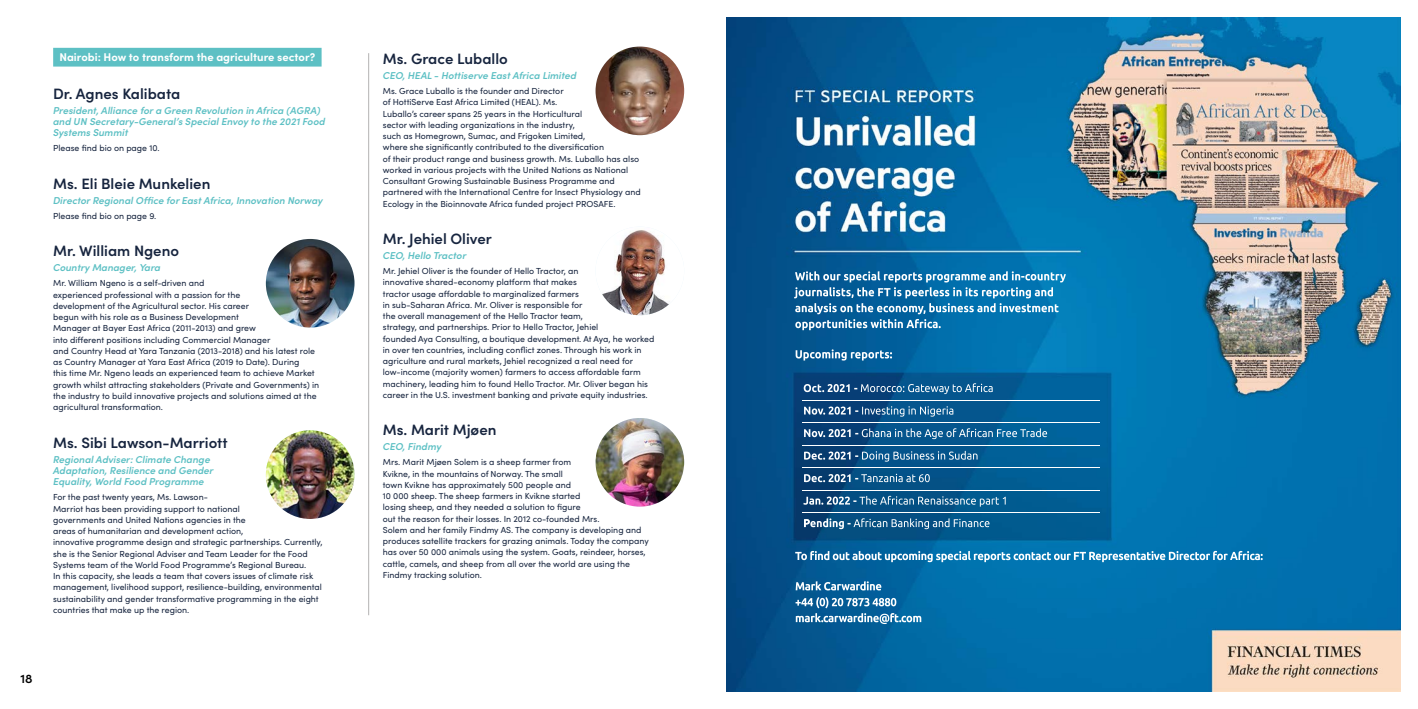
<style>
.page{position:relative;width:1418px;height:709px;background:#fff}
.page>*{position:absolute;margin:0;border:0;box-sizing:border-box;transform-origin:0 0}
.t1{font:600 15px "Sofia Pro";color:#17253f}
.t2{font:600 12.5px "Sofia Pro";color:#000}
.t3{font:700 11.25px "Sofia Pro";color:#fff}
.t4{font:italic 600 10px/11.2px "Sofia Pro";color:#5dc0c4}
.t5{font:8.75px/11.2px "Sofia Pro";color:#17253f}
</style>
<div class="page">
<div style="left:53px;top:48px;width:268px;height:19px;background:#5dc0c4"></div>
<hr style="left:368px;top:53px;width:1px;height:562px;background:#b3b2b2">
<img style="left:266px;top:239px;width:88px;height:88px;border-radius:44px">
<img style="left:266px;top:430px;width:88px;height:89px;border-radius:44px">
<img style="left:595px;top:47px;width:89px;height:88px;border-radius:44px">
<img style="left:595px;top:227px;width:89px;height:88px;border-radius:44px">
<img style="left:595px;top:418px;width:89px;height:88px;border-radius:44px">
<img style="left:726px;top:18px;width:674px;height:673px">
<img style="left:803px;top:400px;width:296px;height:1px">
<img style="left:803px;top:423px;width:296px;height:1px">
<img style="left:803px;top:445px;width:296px;height:1px">
<img style="left:803px;top:467px;width:296px;height:1px">
<img style="left:803px;top:490px;width:296px;height:1px">
<img style="left:803px;top:512px;width:296px;height:1px">
<p class="t3" style="left:60px;top:49px;width:257px">Nairobi: How to transform the agriculture sector?</p>
<h1 class="t1" style="left:53px;top:82px;width:129px">Dr. Agnes Kalibata</h1>
<p class="t4" style="left:53px;top:104px;width:273px">President, Alliance for a Green Revolution in Africa (AGRA) and UN Secretary-General’s Special Envoy to the 2021 Food<br>Systems Summit</p>
<p class="t5" style="left:53px;top:142px;width:108px">Please find bio on page 10.</p>
<h1 class="t1" style="left:53px;top:172px;width:159px">Ms. Eli Bleie Munkelien</h1>
<p class="t4" style="left:53px;top:194px;width:271px">Director Regional Office for East Africa, Innovation Norway</p>
<p class="t5" style="left:53px;top:210px;width:105px">Please find bio on page 9.</p>
<h1 class="t1" style="left:53px;top:240px;width:127px">Mr. William Ngeno</h1>
<p class="t4" style="left:53px;top:261px;width:109px">Country Manager, Yara</p>
<p class="t5" style="left:53px;top:277px;width:267px">Mr. William Ngeno is a self-driven and<br>experienced professional with a passion for the<br>development of the Agricultural sector. His career<br>begun with his role as a Business Development<br>Manager at Bayer East Africa (2011-2013) and grew<br>into different positions including Commercial Manager<br>and Country Head at Yara Tanzania (2013-2018) and his latest role as Country Manager at Yara East Africa (2019 to Date). During<br>this time Mr. Ngeno leads an experienced team to achieve Market growth whilst attracting stakeholders (Private and Governments) in the industry to build innovative projects and solutions aimed at the agricultural transformation.</p>
<h1 class="t1" style="left:53px;top:431px;width:176px">Ms. Sibi Lawson-Marriott</h1>
<p class="t4" style="left:53px;top:453px;width:162px">Regional Adviser: Climate Change<br>Adaptation, Resilience and Gender<br>Equality, World Food Programme</p>
<p class="t5" style="left:53px;top:491px;width:271px">For the past twenty years, Ms. Lawson-<br>Marriot has been providing support to national<br>governments and United Nations agencies in the<br>areas of humanitarian and development action,<br>innovative programme design and strategic partnerships. Currently, she is the Senior Regional Adviser and Team Leader for the Food Systems team of the World Food Programme’s Regional Bureau.<br>In this capacity, she leads a team that covers issues of climate risk management, livelihood support, resilience-building, environmental sustainability and gender transformative programming in the eight countries that make up the region.</p>
<h2 class="t2" style="left:21px;top:668px;width:14px">18</h2>
<h1 class="t1" style="left:383px;top:47px;width:126px">Ms. Grace Luballo</h1>
<p class="t4" style="left:383px;top:69px;width:195px">CEO, HEAL - Hottiserve East Africa Limited</p>
<p class="t5" style="left:383px;top:85px;width:259px">Ms. Grace Luballo is the founder and Director<br>of HottiServe East Africa Limited (HEAL). Ms.<br>Luballo’s career spans 25 years in the Horticultural<br>sector with leading organizations in the industry,<br>such as Homegrown, Sumac, and Frigoken Limited,<br>where she significantly contributed to the diversification<br>of their product range and business growth. Ms. Luballo has also worked in various projects with the United Nations as National Consultant Growing Sustainable Business Programme and partnered with the International Centre for Insect Physiology and Ecology in the Bioinnovate Africa funded project PROSAFE.</p>
<h1 class="t1" style="left:383px;top:227px;width:111px">Mr. Jehiel Oliver</h1>
<p class="t4" style="left:383px;top:249px;width:85px">CEO, Hello Tractor</p>
<p class="t5" style="left:383px;top:265px;width:273px">Mr. Jehiel Oliver is the founder of Hello Tractor, an<br>innovative shared-economy platform that makes<br>tractor usage affordable to marginalized farmers<br>in sub-Saharan Africa. Mr. Oliver is responsible for<br>the overall management of the Hello Tractor team,<br>strategy, and partnerships. Prior to Hello Tractor, Jehiel<br>founded Aya Consulting, a boutique development. At Aya, he worked in over ten countries, including conflict zones. Through his work in agriculture and rural markets, Jehiel recognized a real need for low-income (majority women) farmers to access affordable farm machinery, leading him to found Hello Tractor. Mr. Oliver began his career in the U.S. investment banking and private equity industries.</p>
<h1 class="t1" style="left:383px;top:419px;width:115px">Ms. Marit Mjøen</h1>
<p class="t4" style="left:383px;top:440px;width:60px">CEO, Findmy</p>
<p class="t5" style="left:383px;top:456px;width:267px">Mrs. Marit Mjøen Solem is a sheep farmer from<br>Kvikne, in the mountains of Norway. The small<br>town Kvikne has approximately 500 people and<br>10 000 sheep. The sheep farmers in Kvikne started<br>losing sheep, and they needed a solution to figure<br>out the reason for their losses. In 2012 co-founded Mrs.<br>Solem and her family Findmy AS. The company is developing and produces satellite trackers for grazing animals. Today the company has over 50 000 animals using the system. Goats, reindeer, horses, cattle, camels, and sheep from all over the world are using the Findmy tracking solution.</p>
</div>
